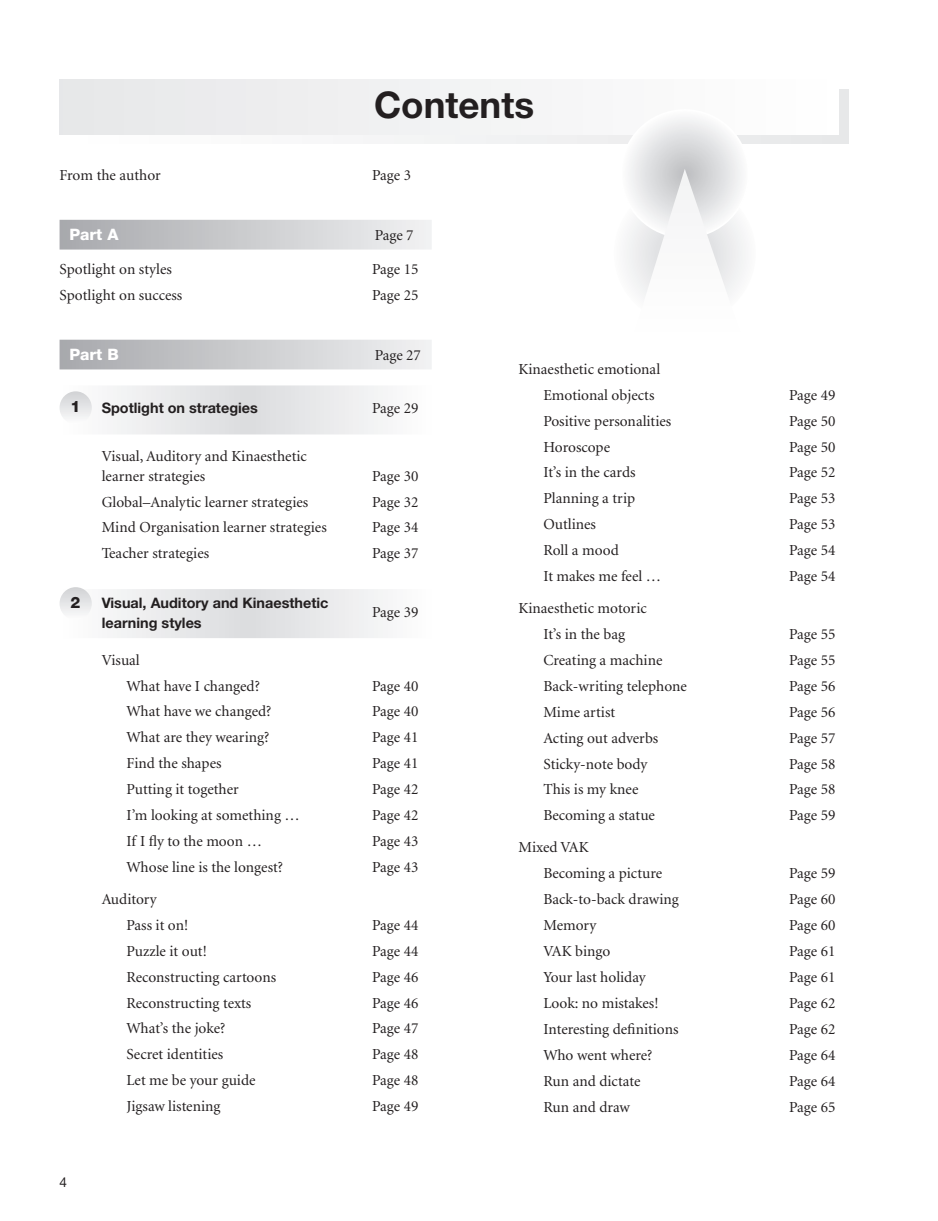
<style>
.page{position:relative;width:938px;height:1221px;background:#fff}
.page>*{position:absolute;margin:0;border:0;box-sizing:border-box;transform-origin:0 0}
._2_Main_headings_Par{font:700 36.75px "Helvetica Neue";color:#231f20}
._1_Main_text_Part_A{font:800 15.75px "Helvetica Neue";color:#fff}
.Activities_subheads{font:800 15.75px "Helvetica Neue";color:#231f20}
._1_Main_text_Part_A-2{font:15.4px/19.6px "Minion";color:#231f20}
._1_Main_text_Part_A-3{font:700 14.35px/19.6px "Helvetica Neue";color:#231f20}
.t1{font:13.65px "Helvetica Neue";color:#231f20}
</style>
<div class="page">
<div style="left:69px;top:89px;width:779px;height:55px;background:#f3f4f4"></div>
<div style="left:60px;top:79px;width:778px;height:55px;background:#f2f3f4"></div>
<svg style="left:621px;top:110px;width:127px;height:127px"></svg>
<svg style="left:632px;top:169px;width:110px;height:116px"></svg>
<div style="left:60px;top:220px;width:372px;height:29px;background:linear-gradient(to right,#a7a8ac,#f0f1f2)"></div>
<div style="left:60px;top:340px;width:372px;height:29px;background:linear-gradient(to right,#a7a8ac,#f0f1f2)"></div>
<svg style="left:60px;top:385px;width:323px;height:49px;fill:#eaebec"></svg>
<svg style="left:60px;top:589px;width:323px;height:49px;fill:#eaebec"></svg>
<svg style="left:60px;top:391px;width:32px;height:33px"></svg>
<svg style="left:60px;top:587px;width:32px;height:33px"></svg>
<p class="_2_Main_headings_Par" style="left:374px;top:82px;width:161px">Contents</p>
<p class="_1_Main_text_Part_A-2" style="left:60px;top:166px;width:103px">From the author</p>
<p class="_1_Main_text_Part_A-2" style="left:372px;top:166px;width:40px">Page 3</p>
<p class="_1_Main_text_Part_A" style="left:69px;top:225px;width:51px">Part A</p>
<p class="_1_Main_text_Part_A-2" style="left:375px;top:225px;width:40px">Page 7</p>
<p class="_1_Main_text_Part_A-2" style="left:60px;top:260px;width:114px">Spotlight on styles</p>
<p class="_1_Main_text_Part_A-2" style="left:372px;top:260px;width:48px">Page 15</p>
<p class="_1_Main_text_Part_A-2" style="left:60px;top:286px;width:124px">Spotlight on success</p>
<p class="_1_Main_text_Part_A-2" style="left:372px;top:286px;width:48px">Page 25</p>
<p class="_1_Main_text_Part_A" style="left:69px;top:344px;width:51px">Part B</p>
<p class="_1_Main_text_Part_A-2" style="left:375px;top:345px;width:48px">Page 27</p>
<p class="_1_Main_text_Part_A-3" style="left:102px;top:398px;width:158px">Spotlight on strategies</p>
<p class="_1_Main_text_Part_A-2" style="left:372px;top:399px;width:48px">Page 29</p>
<p class="_1_Main_text_Part_A-2" style="left:102px;top:447px;width:207px">Visual, Auditory and Kinaesthetic learner strategies</p>
<p class="Activities_subheads" style="left:70px;top:397px;width:11px">1</p>
<p class="_1_Main_text_Part_A-2" style="left:372px;top:466px;width:48px">Page 30</p>
<p class="Activities_subheads" style="left:70px;top:593px;width:11px">2</p>
<p class="_1_Main_text_Part_A-2" style="left:102px;top:492px;width:208px">Global–Analytic learner strategies</p>
<p class="_1_Main_text_Part_A-2" style="left:372px;top:492px;width:48px">Page 32</p>
<p class="_1_Main_text_Part_A-2" style="left:102px;top:518px;width:226px">Mind Organisation learner strategies</p>
<p class="_1_Main_text_Part_A-2" style="left:372px;top:518px;width:48px">Page 34</p>
<p class="_1_Main_text_Part_A-2" style="left:102px;top:544px;width:109px">Teacher strategies</p>
<p class="_1_Main_text_Part_A-2" style="left:372px;top:544px;width:48px">Page 37</p>
<p class="_1_Main_text_Part_A-3" style="left:102px;top:592px;width:228px">Visual, Auditory and Kinaesthetic learning styles</p>
<p class="_1_Main_text_Part_A-2" style="left:372px;top:603px;width:48px">Page 39</p>
<p class="_1_Main_text_Part_A-2" style="left:102px;top:650px;width:40px">Visual</p>
<p class="_1_Main_text_Part_A-2" style="left:126px;top:676px;width:135px">What have I changed?</p>
<p class="_1_Main_text_Part_A-2" style="left:372px;top:676px;width:48px">Page 40</p>
<p class="_1_Main_text_Part_A-2" style="left:126px;top:702px;width:146px">What have we changed?</p>
<p class="_1_Main_text_Part_A-2" style="left:372px;top:702px;width:48px">Page 40</p>
<p class="_1_Main_text_Part_A-2" style="left:126px;top:728px;width:144px">What are they wearing?</p>
<p class="_1_Main_text_Part_A-2" style="left:372px;top:728px;width:48px">Page 41</p>
<p class="_1_Main_text_Part_A-2" style="left:126px;top:754px;width:97px">Find the shapes</p>
<p class="_1_Main_text_Part_A-2" style="left:372px;top:754px;width:48px">Page 41</p>
<p class="_1_Main_text_Part_A-2" style="left:126px;top:780px;width:114px">Putting it together</p>
<p class="_1_Main_text_Part_A-2" style="left:372px;top:780px;width:48px">Page 42</p>
<p class="_1_Main_text_Part_A-2" style="left:126px;top:805px;width:175px">I’m looking at something …</p>
<p class="_1_Main_text_Part_A-2" style="left:372px;top:805px;width:48px">Page 42</p>
<p class="_1_Main_text_Part_A-2" style="left:126px;top:831px;width:137px">If I fly to the moon …</p>
<p class="_1_Main_text_Part_A-2" style="left:372px;top:831px;width:48px">Page 43</p>
<p class="_1_Main_text_Part_A-2" style="left:126px;top:857px;width:158px">Whose line is the longest?</p>
<p class="_1_Main_text_Part_A-2" style="left:372px;top:857px;width:48px">Page 43</p>
<p class="_1_Main_text_Part_A-2" style="left:102px;top:889px;width:57px">Auditory</p>
<p class="_1_Main_text_Part_A-2" style="left:126px;top:915px;width:63px">Pass it on!</p>
<p class="_1_Main_text_Part_A-2" style="left:372px;top:915px;width:48px">Page 44</p>
<p class="_1_Main_text_Part_A-2" style="left:126px;top:941px;width:82px">Puzzle it out!</p>
<p class="_1_Main_text_Part_A-2" style="left:372px;top:941px;width:48px">Page 44</p>
<p class="_1_Main_text_Part_A-2" style="left:126px;top:967px;width:151px">Reconstructing cartoons</p>
<p class="_1_Main_text_Part_A-2" style="left:372px;top:967px;width:48px">Page 46</p>
<p class="_1_Main_text_Part_A-2" style="left:126px;top:993px;width:126px">Reconstructing texts</p>
<p class="_1_Main_text_Part_A-2" style="left:372px;top:993px;width:48px">Page 46</p>
<p class="_1_Main_text_Part_A-2" style="left:126px;top:1019px;width:100px">What’s the joke?</p>
<p class="_1_Main_text_Part_A-2" style="left:372px;top:1019px;width:48px">Page 47</p>
<p class="_1_Main_text_Part_A-2" style="left:126px;top:1045px;width:98px">Secret identities</p>
<p class="_1_Main_text_Part_A-2" style="left:372px;top:1045px;width:48px">Page 48</p>
<p class="_1_Main_text_Part_A-2" style="left:126px;top:1071px;width:130px">Let me be your guide</p>
<p class="_1_Main_text_Part_A-2" style="left:372px;top:1071px;width:48px">Page 48</p>
<p class="_1_Main_text_Part_A-2" style="left:126px;top:1096px;width:95px">Jigsaw listening</p>
<p class="_1_Main_text_Part_A-2" style="left:372px;top:1096px;width:48px">Page 49</p>
<p class="t1" style="left:60px;top:1173px;width:9px">4</p>
<p class="_1_Main_text_Part_A-2" style="left:518px;top:359px;width:143px">Kinaesthetic emotional</p>
<p class="_1_Main_text_Part_A-2" style="left:543px;top:385px;width:112px">Emotional objects</p>
<p class="_1_Main_text_Part_A-2" style="left:789px;top:385px;width:48px">Page 49</p>
<p class="_1_Main_text_Part_A-2" style="left:543px;top:411px;width:129px">Positive personalities</p>
<p class="_1_Main_text_Part_A-2" style="left:789px;top:411px;width:48px">Page 50</p>
<p class="_1_Main_text_Part_A-2" style="left:543px;top:437px;width:68px">Horoscope</p>
<p class="_1_Main_text_Part_A-2" style="left:789px;top:437px;width:48px">Page 50</p>
<p class="_1_Main_text_Part_A-2" style="left:543px;top:463px;width:94px">It’s in the cards</p>
<p class="_1_Main_text_Part_A-2" style="left:789px;top:463px;width:48px">Page 52</p>
<p class="_1_Main_text_Part_A-2" style="left:543px;top:489px;width:93px">Planning a trip</p>
<p class="_1_Main_text_Part_A-2" style="left:789px;top:489px;width:48px">Page 53</p>
<p class="_1_Main_text_Part_A-2" style="left:543px;top:515px;width:54px">Outlines</p>
<p class="_1_Main_text_Part_A-2" style="left:789px;top:515px;width:48px">Page 53</p>
<p class="_1_Main_text_Part_A-2" style="left:543px;top:541px;width:77px">Roll a mood</p>
<p class="_1_Main_text_Part_A-2" style="left:789px;top:541px;width:48px">Page 54</p>
<p class="_1_Main_text_Part_A-2" style="left:543px;top:567px;width:119px">It makes me feel …</p>
<p class="_1_Main_text_Part_A-2" style="left:789px;top:567px;width:48px">Page 54</p>
<p class="_1_Main_text_Part_A-2" style="left:518px;top:599px;width:130px">Kinaesthetic motoric</p>
<p class="_1_Main_text_Part_A-2" style="left:543px;top:625px;width:83px">It’s in the bag</p>
<p class="_1_Main_text_Part_A-2" style="left:789px;top:625px;width:48px">Page 55</p>
<p class="_1_Main_text_Part_A-2" style="left:543px;top:650px;width:121px">Creating a machine</p>
<p class="_1_Main_text_Part_A-2" style="left:789px;top:650px;width:48px">Page 55</p>
<p class="_1_Main_text_Part_A-2" style="left:543px;top:676px;width:145px">Back-writing telephone</p>
<p class="_1_Main_text_Part_A-2" style="left:789px;top:676px;width:48px">Page 56</p>
<p class="_1_Main_text_Part_A-2" style="left:543px;top:702px;width:73px">Mime artist</p>
<p class="_1_Main_text_Part_A-2" style="left:789px;top:702px;width:48px">Page 56</p>
<p class="_1_Main_text_Part_A-2" style="left:543px;top:728px;width:116px">Acting out adverbs</p>
<p class="_1_Main_text_Part_A-2" style="left:789px;top:728px;width:48px">Page 57</p>
<p class="_1_Main_text_Part_A-2" style="left:543px;top:754px;width:105px">Sticky-note body</p>
<p class="_1_Main_text_Part_A-2" style="left:789px;top:754px;width:48px">Page 58</p>
<p class="_1_Main_text_Part_A-2" style="left:543px;top:780px;width:96px">This is my knee</p>
<p class="_1_Main_text_Part_A-2" style="left:789px;top:780px;width:48px">Page 58</p>
<p class="_1_Main_text_Part_A-2" style="left:543px;top:806px;width:113px">Becoming a statue</p>
<p class="_1_Main_text_Part_A-2" style="left:789px;top:806px;width:48px">Page 59</p>
<p class="_1_Main_text_Part_A-2" style="left:518px;top:838px;width:72px">Mixed VAK</p>
<p class="_1_Main_text_Part_A-2" style="left:543px;top:864px;width:120px">Becoming a picture</p>
<p class="_1_Main_text_Part_A-2" style="left:789px;top:864px;width:48px">Page 59</p>
<p class="_1_Main_text_Part_A-2" style="left:543px;top:890px;width:137px">Back-to-back drawing</p>
<p class="_1_Main_text_Part_A-2" style="left:789px;top:890px;width:48px">Page 60</p>
<p class="_1_Main_text_Part_A-2" style="left:543px;top:916px;width:54px">Memory</p>
<p class="_1_Main_text_Part_A-2" style="left:789px;top:916px;width:48px">Page 60</p>
<p class="_1_Main_text_Part_A-2" style="left:543px;top:941px;width:68px">VAK bingo</p>
<p class="_1_Main_text_Part_A-2" style="left:789px;top:941px;width:48px">Page 61</p>
<p class="_1_Main_text_Part_A-2" style="left:543px;top:967px;width:104px">Your last holiday</p>
<p class="_1_Main_text_Part_A-2" style="left:789px;top:967px;width:48px">Page 61</p>
<p class="_1_Main_text_Part_A-2" style="left:543px;top:993px;width:117px">Look: no mistakes!</p>
<p class="_1_Main_text_Part_A-2" style="left:789px;top:993px;width:48px">Page 62</p>
<p class="_1_Main_text_Part_A-2" style="left:543px;top:1019px;width:137px">Interesting definitions</p>
<p class="_1_Main_text_Part_A-2" style="left:789px;top:1019px;width:48px">Page 62</p>
<p class="_1_Main_text_Part_A-2" style="left:543px;top:1045px;width:111px">Who went where?</p>
<p class="_1_Main_text_Part_A-2" style="left:789px;top:1045px;width:48px">Page 64</p>
<p class="_1_Main_text_Part_A-2" style="left:543px;top:1071px;width:98px">Run and dictate</p>
<p class="_1_Main_text_Part_A-2" style="left:789px;top:1071px;width:48px">Page 64</p>
<p class="_1_Main_text_Part_A-2" style="left:543px;top:1097px;width:88px">Run and draw</p>
<p class="_1_Main_text_Part_A-2" style="left:789px;top:1097px;width:48px">Page 65</p>
</div>
